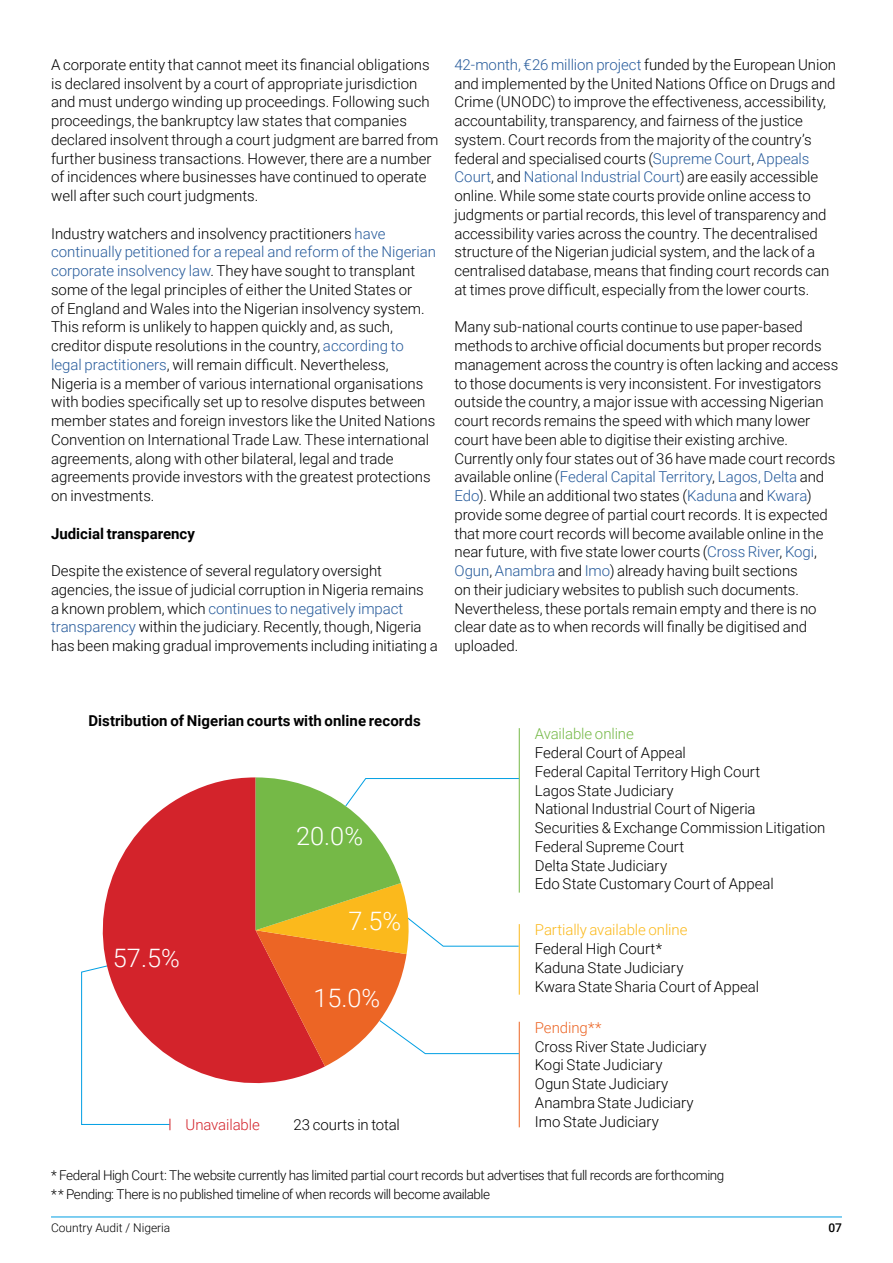
<style>
.page{position:relative;width:893px;height:1263px;background:#fff}
.page>*{position:absolute;margin:0;border:0;box-sizing:border-box;transform-origin:0 0}
.t1{font:300 25.35px "Roboto";color:#fff}
.t2{font:300 15px/18.8px "Roboto";color:#000}
.t3{font:700 15px "Roboto";color:#000}
.t4{font:300 15px "Roboto";letter-spacing:-.005em;color:#fbb91c}
.t5{font:300 15px "Roboto";letter-spacing:-.005em;color:#75b947}
.t6{font:300 15px "Roboto";letter-spacing:-.005em;color:#d3232b}
.t7{font:300 15px "Roboto";letter-spacing:-.005em;color:#ec6525}
.t8{font:300 13.5px/18.8px "Roboto";letter-spacing:-.03em;color:#000}
.t9{font:300 12px "Roboto";color:#000}
.t10{font:500 12px "Roboto";color:#000}
.s1{color:#275b9b}
</style>
<div class="page">
<hr style="left:51px;top:1216px;width:791px;height:1px;background:#009fe3">
<hr style="left:519px;top:728px;width:1px;height:164px;background:#75b947">
<hr style="left:519px;top:1022px;width:1px;height:105px;background:#ec6525">
<svg style="left:81px;top:1105px;width:90px;height:25px"></svg>
<svg style="left:81px;top:777px;width:244px;height:328px;fill:#d3232b"></svg>
<svg style="left:256px;top:777px;width:264px;height:289px"></svg>
<p class="t2" style="left:51px;top:55px;width:389px">A corporate entity that cannot meet its financial obligations is declared insolvent by a court of appropriate jurisdiction and must undergo winding up proceedings. Following such proceedings, the bankruptcy law states that companies declared insolvent through a court judgment are barred from further business transactions. However, there are a number of incidences where businesses have continued to operate well after such court judgments.</p>
<p class="t2" style="left:51px;top:223px;width:387px">Industry watchers and insolvency practitioners <span class="s1">have continually petitioned for a repeal and reform of the Nigerian corporate insolvency law</span>. They have sought to transplant some of the legal principles of either the United States or<br>of England and Wales into the Nigerian insolvency system.<br>This reform is unlikely to happen quickly and, as such, creditor dispute resolutions in the country, <span class="s1">according to legal practitioners</span>, will remain difficult. Nevertheless, Nigeria is a member of various international organisations with bodies specifically set up to resolve disputes between member states and foreign investors like the United Nations Convention on International Trade Law. These international agreements, along with other bilateral, legal and trade agreements provide investors with the greatest protections on investments.</p>
<p class="t3" style="left:51px;top:523px;width:145px">Judicial transparency</p>
<p class="t2" style="left:51px;top:561px;width:388px">Despite the existence of several regulatory oversight agencies, the issue of judicial corruption in Nigeria remains<br>a known problem, which <span class="s1">continues to negatively impact transparency</span> within the judiciary. Recently, though, Nigeria has been making gradual improvements including initiating a</p>
<p class="t2" style="left:454px;top:55px;width:383px"><span class="s1">42-month, €26 million project</span> funded by the European Union and implemented by the United Nations Office on Drugs and Crime (UNODC) to improve the effectiveness, accessibility, accountability, transparency, and fairness of the justice system. Court records from the majority of the country’s federal and specialised courts (<span class="s1">Supreme Court</span>, <span class="s1">Appeals Court</span>, and <span class="s1">National Industrial Court</span>) are easily accessible online. While some state courts provide online access to judgments or partial records, this level of transparency and accessibility varies across the country. The decentralised structure of the Nigerian judicial system, and the lack of a centralised database, means that finding court records can at times prove difficult, especially from the lower courts.</p>
<p class="t2" style="left:454px;top:317px;width:385px">Many sub-national courts continue to use paper-based methods to archive official documents but proper records management across the country is often lacking and access to those documents is very inconsistent. For investigators outside the country, a major issue with accessing Nigerian court records remains the speed with which many lower court have been able to digitise their existing archive.<br>Currently only four states out of 36 have made court records available online (<span class="s1">Federal Capital Territory</span>, <span class="s1">Lagos, Delta</span> and <span class="s1">Edo</span>). While an additional two states (<span class="s1">Kaduna</span> and <span class="s1">Kwara</span>) provide some degree of partial court records. It is expected that more court records will become available online in the near future, with five state lower courts (<span class="s1">Cross River</span>, <span class="s1">Kogi</span>, <span class="s1">Ogun</span>, <span class="s1">Anambra</span> and <span class="s1">Imo</span>) already having built sections<br>on their judiciary websites to publish such documents.<br>Nevertheless, these portals remain empty and there is no clear date as to when records will finally be digitised and uploaded.</p>
<p class="t3" style="left:88px;top:710px;width:334px">Distribution of Nigerian courts with online records</p>
<p class="t5" style="left:535px;top:723px;width:101px">Available online</p>
<p class="t2" style="left:535px;top:743px;width:292px">Federal Court of Appeal<br>Federal Capital Territory High Court<br>Lagos State Judiciary<br>National Industrial Court of Nigeria<br>Securities &amp; Exchange Commission Litigation<br>Federal Supreme Court<br>Delta State Judiciary<br>Edo State Customary Court of Appeal</p>
<p class="t4" style="left:535px;top:919px;width:154px">Partially available online</p>
<p class="t2" style="left:535px;top:939px;width:226px">Federal High Court*<br>Kaduna State Judiciary<br>Kwara State Sharia Court of Appeal</p>
<p class="t7" style="left:535px;top:1017px;width:68px">Pending**</p>
<p class="t2" style="left:535px;top:1036px;width:173px">Cross River State Judiciary<br>Kogi State Judiciary<br>Ogun State Judiciary<br>Anambra State Judiciary<br>Imo State Judiciary</p>
<p class="t8" style="left:51px;top:1165px;width:675px">* Federal High Court: The website currently has limited partial court records but advertises that full records are forthcoming ** Pending: There is no published timeline of when records will become available</p>
<h1 class="t1" style="left:296px;top:818px;width:68px">20.0%</h1>
<h1 class="t1" style="left:348px;top:903px;width:54px">7.5%</h1>
<h1 class="t1" style="left:113px;top:940px;width:68px">57.5%</h1>
<h1 class="t1" style="left:313px;top:981px;width:68px">15.0%</h1>
<p class="t6" style="left:185px;top:1114px;width:76px">Unavailable</p>
<p class="t2" style="left:293px;top:1115px;width:108px">23 courts in total</p>
<p class="t9" style="left:51px;top:1219px;width:121px">Country Audit / Nigeria</p>
<p class="t10" style="left:828px;top:1219px;width:15px">07</p>
</div>
